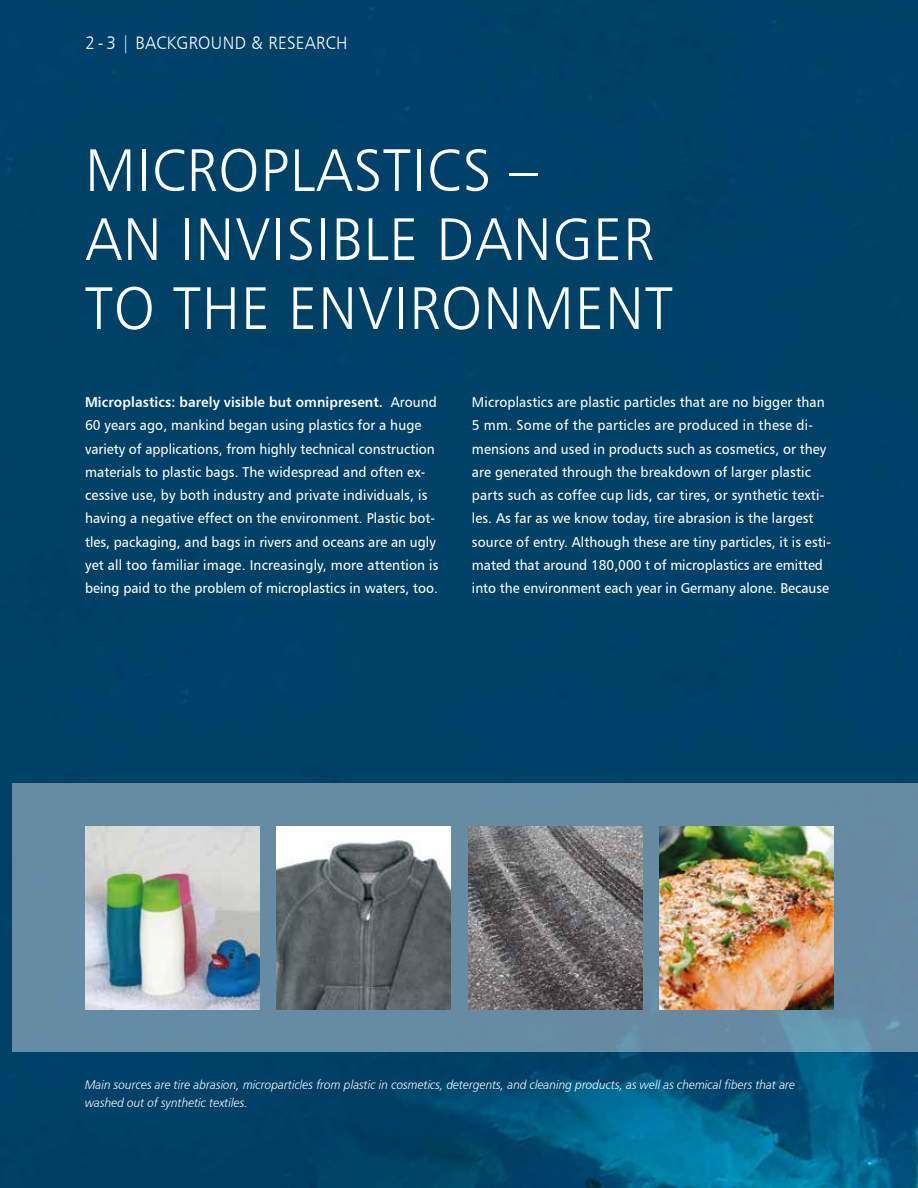
<style>
.page{position:relative;width:918px;height:1188px;background:#004267}
.page>*{position:absolute;margin:0;border:0;box-sizing:border-box;transform-origin:0 0}
.t1{font:60px/69px "Humanist 777 BT Light B";letter-spacing:.02em;color:#fff;scale:.95 1}
.t2{font:18px "Humanist 777 BT Light B";letter-spacing:.02em;color:#fff;scale:.95 1}
.t3{font:14.25px/23.2px "Humanist 777 BT Roman B";letter-spacing:.005em;color:#fff;scale:.95 1}
.t4{font:14.25px "Humanist 777 BT Bold B";letter-spacing:.005em;color:#fff;scale:.95 1}
.t5{font:12.6px/18px "Humanist 777 BT Light Italic B";color:#fff;scale:.95 1}
.s1{font-family:"Humanist 777 BT Roman B"}
</style>
<div class="page">
<div style="left:13px;top:783px;width:905px;height:269px;background:#658ca3"></div>
<img style="left:85px;top:826px;width:174px;height:184px">
<img style="left:468px;top:826px;width:174px;height:184px">
<img style="left:276px;top:826px;width:174px;height:184px">
<img style="left:659px;top:826px;width:174px;height:184px">
<p class="t2" style="left:85px;top:31px;width:277px">2 - 3 | BACKGROUND &amp; RESEARCH</p>
<h1 class="t1" style="left:85px;top:135px;width:620px">MICROPLASTICS –<br>AN INVISIBLE DANGER<br>TO THE ENVIRONMENT</h1>
<p class="t4" style="left:85px;top:393px;width:372px">Microplastics: barely visible but omnipresent. <span class="s1">Around</span></p>
<p class="t3" style="left:85px;top:413px;width:374px">60 years ago, mankind began using plastics for a huge variety of applications, from highly technical construction materials to plastic bags. The widespread and often ex&shy;cessive use, by both industry and private individuals, is having a negative effect on the environment. Plastic bot&shy;tles, packaging, and bags in rivers and oceans are an ugly yet all too familiar image. Increasingly, more attention is being paid to the problem of microplastics in waters, too.</p>
<p class="t3" style="left:472px;top:390px;width:379px">Microplastics are plastic particles that are no bigger than 5 mm. Some of the particles are produced in these di&shy;mensions and used in products such as cosmetics, or they are generated through the breakdown of larger plastic parts such as coffee cup lids, car tires, or synthetic texti&shy;les. As far as we know today, tire abrasion is the largest source of entry. Although these are tiny particles, it is esti&shy;mated that around 180,000 t of microplastics are emitted into the environment each year in Germany alone. Because</p>
<p class="t5" style="left:85px;top:1076px;width:749px">Main sources are tire abrasion, microparticles from plastic in cosmetics, detergents, and cleaning products, as well as chemical fibers that are washed out of synthetic textiles.</p>
</div>
